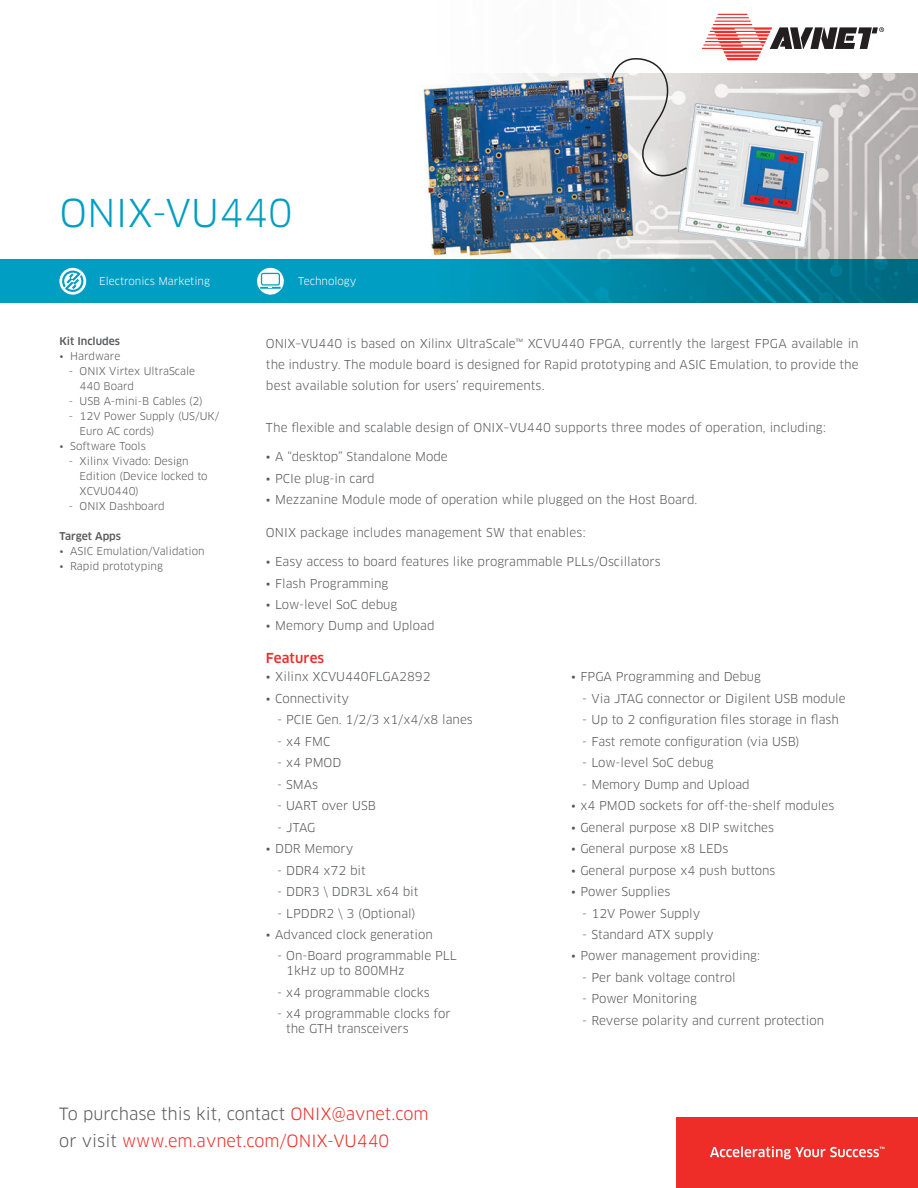
<style>
.page{position:relative;width:918px;height:1188px;background:#fff}
.page>*{position:absolute;margin:0;border:0;box-sizing:border-box;transform-origin:0 0}
.t1{font:37.5px "Clan OT";color:#009ec2}
.t2{font:16.5px/27px "Clan OT";color:#ee2d28}
.t3{font:500 13.5px "Clan OT";letter-spacing:.005em;color:#ee2d28}
.t4{font:12px/21px "Clan OT";color:#57585a}
.t5{font:10.5px/15px "Clan OT";color:#57585a}
.t6{font:10.5px "Clan OT";color:#fff}
.t7{font:500 10.5px "Clan OT";color:#57585a}
.s1{color:#57585a}
</style>
<div class="page">
<div style="left:676px;top:1118px;width:242px;height:70px;background:#ee2d28"></div>
<svg style="left:710px;top:1146px;width:174px;height:13px"></svg>
<img style="left:0;top:73px;width:918px;height:187px">
<svg style="left:702px;top:14px;width:182px;height:46px"></svg>
<svg style="left:0;top:260px;width:918px;height:43px;background:#008fb0"></svg>
<svg style="left:257px;top:268px;width:27px;height:27px"></svg>
<svg style="left:59px;top:268px;width:27px;height:27px"></svg>
<svg style="left:611px;top:58px;width:77px;height:129px"></svg>
<h1 class="t1" style="left:59px;top:191px;width:235px">ONIX-VU440</h1>
<p class="t6" style="left:99px;top:275px;width:112px">Electronics Marketing</p>
<p class="t6" style="left:298px;top:275px;width:60px">Technology</p>
<p class="t7" style="left:59px;top:335px;width:62px">Kit Includes</p>
<p class="t5" style="left:59px;top:349px;width:62px">• Hardware</p>
<p class="t5" style="left:80px;top:364px;width:117px;text-indent:-11px">- ONIX Virtex UltraScale<br>440 Board</p>
<p class="t5" style="left:69px;top:394px;width:135px">- USB A-mini-B Cables (2)</p>
<p class="t5" style="left:80px;top:409px;width:141px;text-indent:-11px">- 12V Power Supply (US/UK/<br>Euro AC cords)</p>
<p class="t5" style="left:59px;top:439px;width:88px">• Software Tools</p>
<p class="t5" style="left:80px;top:454px;width:130px;text-indent:-11px">- Xilinx Vivado: Design<br>Edition (Device locked to<br>XCVU0440)</p>
<p class="t5" style="left:69px;top:499px;width:97px">- ONIX Dashboard</p>
<p class="t7" style="left:59px;top:530px;width:63px">Target Apps</p>
<p class="t5" style="left:59px;top:543px;width:147px">• ASIC Emulation/Validation</p>
<p class="t5" style="left:59px;top:558px;width:105px">• Rapid prototyping</p>
<p class="t4" style="left:266px;top:333px;width:594px;text-align:justify">ONIX–VU440 is based on Xilinx UltraScale™ XCVU440 FPGA, currently the largest FPGA available in the industry. The module board is designed for Rapid prototyping and ASIC Emulation, to provide the best available solution for users’ requirements.</p>
<p class="t4" style="left:266px;top:417px;width:561px">The flexible and scalable design of ONIX–VU440 supports three modes of operation, including:</p>
<p class="t4" style="left:266px;top:446px;width:183px">• A “desktop” Standalone Mode</p>
<p class="t4" style="left:266px;top:468px;width:110px">• PCIe plug-in card</p>
<p class="t4" style="left:266px;top:489px;width:433px">• Mezzanine Module mode of operation while plugged on the Host Board.</p>
<p class="t4" style="left:266px;top:522px;width:321px">ONIX package includes management SW that enables:</p>
<p class="t4" style="left:266px;top:551px;width:396px">• Easy access to board features like programmable PLLs/Oscillators</p>
<p class="t4" style="left:266px;top:573px;width:124px">• Flash Programming</p>
<p class="t4" style="left:266px;top:594px;width:133px">• Low-level SoC debug</p>
<p class="t4" style="left:266px;top:616px;width:170px">• Memory Dump and Upload</p>
<p class="t3" style="left:266px;top:650px;width:60px">Features</p>
<p class="t4" style="left:266px;top:666px;width:166px">• Xilinx XCVU440FLGA2892</p>
<p class="t4" style="left:266px;top:688px;width:85px">• Connectivity</p>
<p class="t4" style="left:277px;top:709px;width:197px">- PCIE Gen. 1/2/3 x1/x4/x8 lanes</p>
<p class="t4" style="left:277px;top:731px;width:55px">- x4 FMC</p>
<p class="t4" style="left:277px;top:752px;width:66px">- x4 PMOD</p>
<p class="t4" style="left:277px;top:774px;width:43px">- SMAs</p>
<p class="t4" style="left:277px;top:795px;width:101px">- UART over USB</p>
<p class="t4" style="left:277px;top:817px;width:40px">- JTAG</p>
<p class="t4" style="left:266px;top:838px;width:89px">• DDR Memory</p>
<p class="t4" style="left:277px;top:860px;width:90px">- DDR4 x72 bit</p>
<p class="t4" style="left:277px;top:881px;width:143px">- DDR3 \ DDR3L x64 bit</p>
<p class="t4" style="left:277px;top:903px;width:140px">- LPDDR2 \ 3 (Optional)</p>
<p class="t4" style="left:266px;top:924px;width:168px">• Advanced clock generation</p>
<p class="t4" style="left:286px;top:949px;width:172px;line-height:15px;text-indent:-9px">- On-Board programmable PLL<br>1kHz up to 800MHz</p>
<p class="t4" style="left:277px;top:982px;width:154px">- x4 programmable clocks</p>
<p class="t4" style="left:286px;top:1007px;width:166px;line-height:15px;text-indent:-9px">- x4 programmable clocks for the GTH transceivers</p>
<p class="t4" style="left:571px;top:666px;width:191px">• FPGA Programming and Debug</p>
<p class="t4" style="left:582px;top:688px;width:265px">- Via JTAG connector or Digilent USB module</p>
<p class="t4" style="left:582px;top:709px;width:258px">- Up to 2 configuration files storage in flash</p>
<p class="t4" style="left:582px;top:731px;width:219px">- Fast remote configuration (via USB)</p>
<p class="t4" style="left:582px;top:752px;width:133px">- Low-level SoC debug</p>
<p class="t4" style="left:582px;top:774px;width:169px">- Memory Dump and Upload</p>
<p class="t4" style="left:571px;top:795px;width:264px">• x4 PMOD sockets for off-the-shelf modules</p>
<p class="t4" style="left:571px;top:817px;width:204px">• General purpose x8 DIP switches</p>
<p class="t4" style="left:571px;top:838px;width:159px">• General purpose x8 LEDs</p>
<p class="t4" style="left:571px;top:860px;width:206px">• General purpose x4 push buttons</p>
<p class="t4" style="left:571px;top:881px;width:101px">• Power Supplies</p>
<p class="t4" style="left:582px;top:903px;width:119px">- 12V Power Supply</p>
<p class="t4" style="left:582px;top:924px;width:133px">- Standard ATX supply</p>
<p class="t4" style="left:571px;top:946px;width:190px">• Power management providing:</p>
<p class="t4" style="left:582px;top:967px;width:155px">- Per bank voltage control</p>
<p class="t4" style="left:582px;top:989px;width:116px">- Power Monitoring</p>
<p class="t4" style="left:582px;top:1010px;width:243px">- Reverse polarity and current protection</p>
<h2 class="t2" style="left:59px;top:1100px;width:371px"><span class="s1">To purchase this kit, contact</span> ONIX@avnet.com <span class="s1">or visit</span> www.em.avnet.com/ONIX-VU440</h2>
</div>
